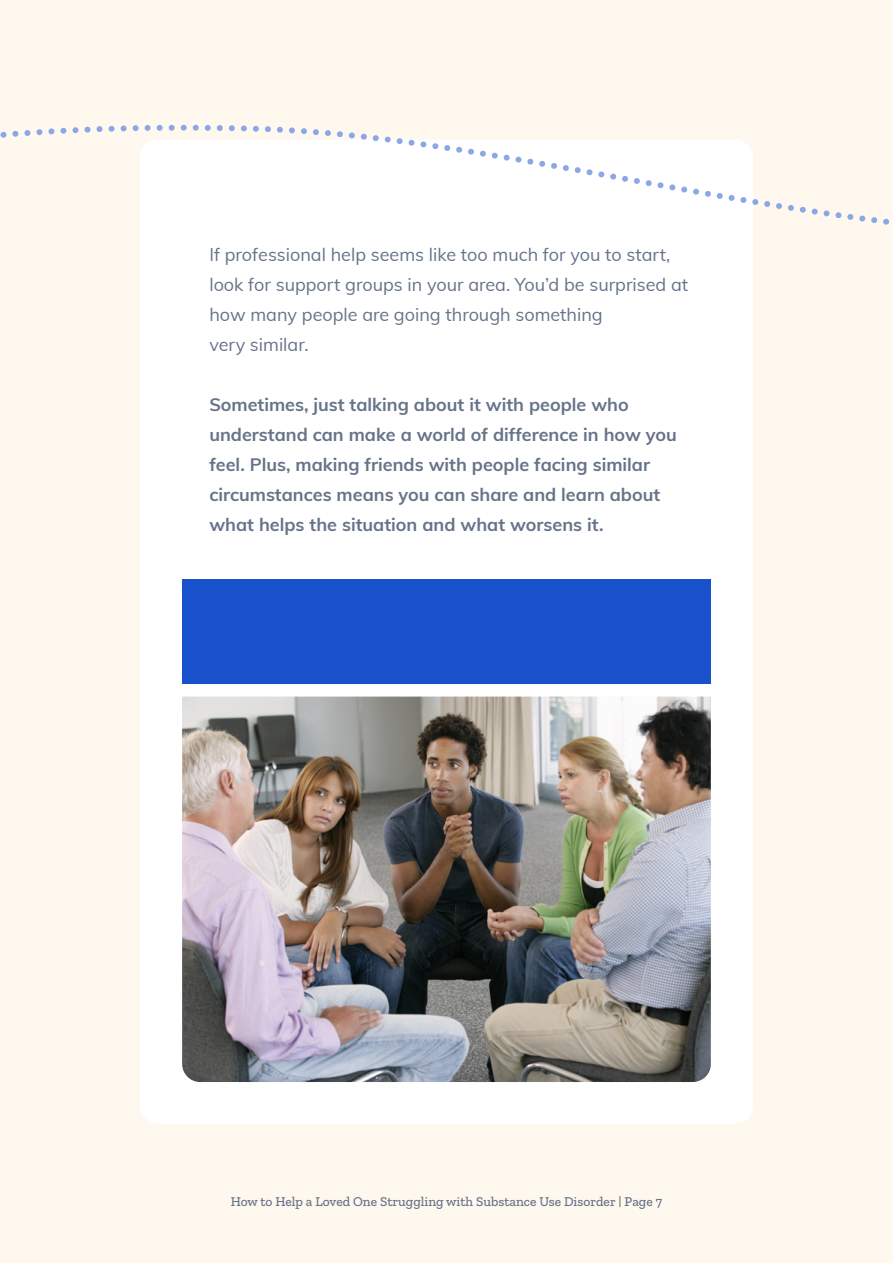
<style>
.page{position:relative;width:893px;height:1263px;background:#fff8ef}
.page>*{position:absolute;margin:0;border:0;box-sizing:border-box;transform-origin:0 0}
.t1{font:700 18px/30px "Mulish";color:#667388}
.t2{font:18px/30px "Mulish";color:#667388}
.t3{font:500 13.5px "Zilla Slab";color:#667388}
</style>
<div class="page">
<div style="left:140px;top:139px;width:613px;height:984px;background:#fff;border-radius:18px"></div>
<div style="left:182px;top:579px;width:529px;height:105px;background:#1950cc"></div>
<img style="left:182px;top:696px;width:529px;height:386px">
<svg style="left:0;top:124px;width:890px;height:101px"></svg>
<p class="t2" style="left:209px;top:239px;width:480px">If professional help seems like too much for you to start, look for support groups in your area. You’d be surprised at how many people are going through something<br>very similar.</p>
<p class="t1" style="left:209px;top:389px;width:469px">Sometimes, just talking about it with people who understand can make a world of difference in how you feel. Plus, making friends with people facing similar circumstances means you can share and learn about what helps the situation and what worsens it.</p>
<p class="t3" style="left:231px;top:1194px;width:433px">How to Help a Loved One Struggling with Substance Use Disorder | Page 7</p>
</div>
